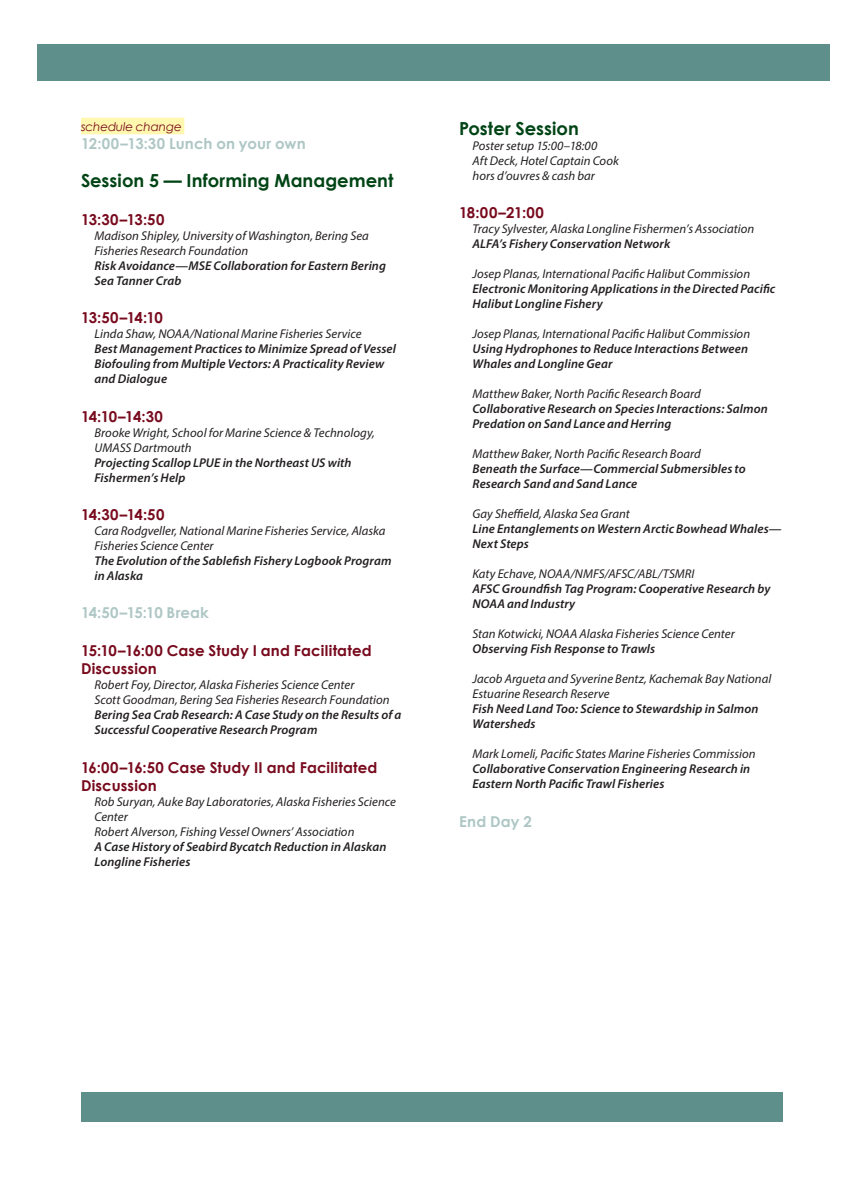
<style>
.page{position:relative;width:864px;height:1188px;background:#fff}
.page>*{position:absolute;margin:0;border:0;box-sizing:border-box;transform-origin:0 0}
.Session_heading{font:700 18px "Century Gothic";color:#004415}
.Program_time{font:700 15px/18px "Century Gothic";letter-spacing:.01em;color:#780a1d}
.breaks{font:700 15px "Century Gothic";letter-spacing:.01em;color:#aec7c5}
.Talk_title{font:italic 600 12.75px/15px "Myriad Pro";letter-spacing:.01em;color:#231f20}
.Speaker{font:italic 12.75px/15px "Myriad Pro";color:#231f20}
.breaks-2{font:italic 12px "Century Gothic";letter-spacing:-.01em;color:#780a1d}
</style>
<div class="page">
<div style="left:37px;top:44px;width:792px;height:37px;background:#5e8f8b"></div>
<div style="left:81px;top:1092px;width:702px;height:30px;background:#5e8f8b"></div>
<div style="left:81px;top:118px;width:103px;height:16px;background:#fff8ae"></div>
<p class="breaks-2" style="left:81px;top:119px;width:102px">schedule change</p>
<p class="breaks" style="left:81px;top:134px;width:226px">12:00–13:30 Lunch on your own</p>
<p class="Session_heading" style="left:81px;top:169px;width:314px">Session 5 — Informing Management</p>
<p class="Program_time" style="left:81px;top:210px;width:85px">13:30–13:50</p>
<p class="Speaker" style="left:94px;top:228px;width:276px">Madison Shipley, University of Washington, Bering Sea<br>Fisheries Research Foundation</p>
<p class="Talk_title" style="left:94px;top:258px;width:293px">Risk Avoidance—MSE Collaboration for Eastern Bering<br>Sea Tanner Crab</p>
<p class="Program_time" style="left:81px;top:308px;width:83px">13:50–14:10</p>
<p class="Speaker" style="left:94px;top:326px;width:269px">Linda Shaw, NOAA/National Marine Fisheries Service</p>
<p class="Talk_title" style="left:94px;top:341px;width:303px">Best Management Practices to Minimize Spread of Vessel<br>Biofouling from Multiple Vectors: A Practicality Review and Dialogue</p>
<p class="Program_time" style="left:81px;top:407px;width:83px">14:10–14:30</p>
<p class="Speaker" style="left:94px;top:425px;width:282px">Brooke Wright, School for Marine Science &amp; Technology,<br>UMASS Dartmouth</p>
<p class="Talk_title" style="left:94px;top:454px;width:259px">Projecting Scallop LPUE in the Northeast US with<br>Fishermen’s Help</p>
<p class="Program_time" style="left:81px;top:505px;width:85px">14:30–14:50</p>
<p class="Speaker" style="left:94px;top:523px;width:293px">Cara Rodgveller, National Marine Fisheries Service, Alaska<br>Fisheries Science Center</p>
<p class="Talk_title" style="left:94px;top:553px;width:299px">The Evolution of the Sablefish Fishery Logbook Program in Alaska</p>
<p class="breaks" style="left:81px;top:603px;width:129px">14:50–15:10 Break</p>
<p class="Program_time" style="left:81px;top:641px;width:292px">15:10–16:00 Case Study I and Facilitated<br>Discussion</p>
<p class="Speaker" style="left:94px;top:677px;width:261px">Robert Foy, Director, Alaska Fisheries Science Center</p>
<p class="Speaker" style="left:94px;top:692px;width:297px">Scott Goodman, Bering Sea Fisheries Research Foundation</p>
<p class="Talk_title" style="left:94px;top:707px;width:309px">Bering Sea Crab Research: A Case Study on the Results of a<br>Successful Cooperative Research Program</p>
<p class="Program_time" style="left:81px;top:758px;width:298px">16:00–16:50 Case Study II and Facilitated<br>Discussion</p>
<p class="Speaker" style="left:94px;top:794px;width:303px">Rob Suryan, Auke Bay Laboratories, Alaska Fisheries Science<br>Center</p>
<p class="Speaker" style="left:94px;top:824px;width:261px">Robert Alverson, Fishing Vessel Owners’ Association</p>
<p class="Talk_title" style="left:94px;top:838px;width:294px">A Case History of Seabird Bycatch Reduction in Alaskan<br>Longline Fisheries</p>
<p class="Session_heading" style="left:459px;top:117px;width:121px">Poster Session</p>
<p class="Speaker" style="left:472px;top:138px;width:148px">Poster setup 15:00–18:00<br>Aft Deck, Hotel Captain Cook</p>
<p class="Speaker" style="left:472px;top:168px;width:124px">hors d’ouvres &amp; cash bar</p>
<p class="Program_time" style="left:459px;top:203px;width:86px">18:00–21:00</p>
<p class="Speaker" style="left:472px;top:221px;width:283px">Tracy Sylvester, Alaska Longline Fishermen’s Association</p>
<p class="Talk_title" style="left:472px;top:236px;width:199px">ALFA’s Fishery Conservation Network</p>
<p class="Speaker" style="left:472px;top:266px;width:279px">Josep Planas, International Pacific Halibut Commission</p>
<p class="Talk_title" style="left:472px;top:281px;width:304px">Electronic Monitoring Applications in the Directed Pacific<br>Halibut Longline Fishery</p>
<p class="Speaker" style="left:472px;top:326px;width:279px">Josep Planas, International Pacific Halibut Commission</p>
<p class="Talk_title" style="left:472px;top:341px;width:277px">Using Hydrophones to Reduce Interactions Between<br>Whales and Longline Gear</p>
<p class="Speaker" style="left:472px;top:386px;width:230px">Matthew Baker, North Pacific Research Board</p>
<p class="Talk_title" style="left:472px;top:401px;width:297px">Collaborative Research on Species Interactions: Salmon<br>Predation on Sand Lance and Herring</p>
<p class="Speaker" style="left:472px;top:446px;width:230px">Matthew Baker, North Pacific Research Board</p>
<p class="Talk_title" style="left:472px;top:461px;width:275px">Beneath the Surface—Commercial Submersibles to<br>Research Sand and Sand Lance</p>
<p class="Speaker" style="left:472px;top:506px;width:159px">Gay Sheffield, Alaska Sea Grant</p>
<p class="Talk_title" style="left:472px;top:521px;width:311px">Line Entanglements on Western Arctic Bowhead Whales—<br>Next Steps</p>
<p class="Speaker" style="left:472px;top:566px;width:224px">Katy Echave, NOAA/NMFS/AFSC/ABL/TSMRI</p>
<p class="Talk_title" style="left:472px;top:581px;width:299px">AFSC Groundfish Tag Program: Cooperative Research by<br>NOAA and Industry</p>
<p class="Speaker" style="left:472px;top:626px;width:264px">Stan Kotwicki, NOAA Alaska Fisheries Science Center</p>
<p class="Talk_title" style="left:472px;top:641px;width:184px">Observing Fish Response to Trawls</p>
<p class="Speaker" style="left:472px;top:671px;width:300px">Jacob Argueta and Syverine Bentz, Kachemak Bay National<br>Estuarine Research Reserve</p>
<p class="Talk_title" style="left:472px;top:701px;width:287px">Fish Need Land Too: Science to Stewardship in Salmon<br>Watersheds</p>
<p class="Speaker" style="left:472px;top:746px;width:285px">Mark Lomeli, Pacific States Marine Fisheries Commission</p>
<p class="Talk_title" style="left:472px;top:761px;width:279px">Collaborative Conservation Engineering Research in<br>Eastern North Pacific Trawl Fisheries</p>
<p class="breaks" style="left:459px;top:812px;width:74px">End Day 2</p>
</div>
